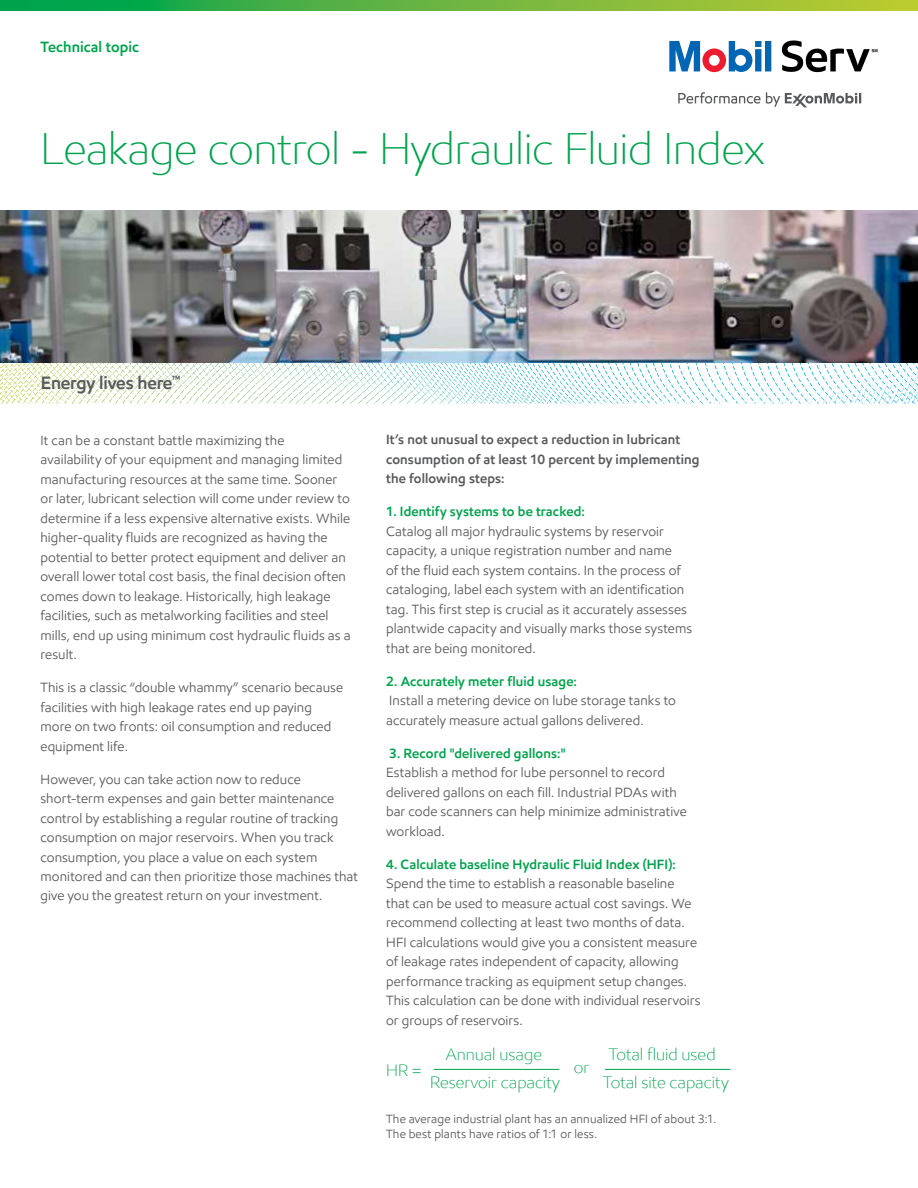
<style>
.page{position:relative;width:918px;height:1188px;background:#fff}
.page>*{position:absolute;margin:0;border:0;box-sizing:border-box;transform-origin:0 0}
.t1{font:300 45px "E Mprint";letter-spacing:-.01em;color:#00a24d}
.t2{font:600 18px "E Mprint";letter-spacing:-.01em;color:#58595b}
.t3{font:300 16.8px "E Mprint";color:#00a24d}
.t4{font:600 15px "E Mprint";letter-spacing:.005em;color:#00a24d}
.t5{font:13.5px/19.5px "E Mprint";letter-spacing:.01em;color:#58595b}
.t6{font:600 13.5px "E Mprint";letter-spacing:.01em;color:#00a24d}
.t7{font:600 13.5px/19.5px "E Mprint";letter-spacing:.01em;color:#58595b}
.t8{font:12px/15px "E Mprint";letter-spacing:.01em;color:#58595b}
</style>
<div class="page">
<svg style="left:0;top:0;width:918px;height:11px;background:#62b540"></svg>
<svg style="left:165px;top:363px;width:750px;height:4px"></svg>
<img style="left:0;top:210px;width:918px;height:153px">
<hr style="left:434px;top:1069px;width:125px;height:1px;background:#00a24d">
<hr style="left:605px;top:1069px;width:126px;height:1px;background:#00a24d">
<svg style="left:669px;top:41px;width:102px;height:31px"></svg>
<svg style="left:782px;top:41px;width:95px;height:31px"></svg>
<svg style="left:678px;top:92px;width:183px;height:15px"></svg>
<p class="t4" style="left:40px;top:37px;width:100px">Technical topic</p>
<h1 class="t1" style="left:40px;top:121px;width:725px">Leakage control - Hydraulic Fluid Index</h1>
<h2 class="t2" style="left:41px;top:372px;width:141px">Energy lives here<sup>™</sup></h2>
<p class="t5" style="left:40px;top:430px;width:312px">It can be a constant battle maximizing the<br>availability of your equipment and managing limited manufacturing resources at the same time. Sooner or later, lubricant selection will come under review to determine if a less expensive alternative exists. While higher-quality fluids are recognized as having the potential to better protect equipment and deliver an overall lower total cost basis, the final decision often comes down to leakage. Historically, high leakage facilities, such as metalworking facilities and steel mills, end up using minimum cost hydraulic fluids as a result.</p>
<p class="t5" style="left:40px;top:678px;width:304px">This is a classic “double whammy” scenario because facilities with high leakage rates end up paying more on two fronts: oil consumption and reduced equipment life.</p>
<p class="t5" style="left:40px;top:769px;width:319px">However, you can take action now to reduce short-term expenses and gain better maintenance control by establishing a regular routine of tracking consumption on major reservoirs. When you track consumption, you place a value on each system monitored and can then prioritize those machines that give you the greatest return on your investment.</p>
<p class="t7" style="left:386px;top:430px;width:315px">It’s not unusual to expect a reduction in lubricant consumption of at least 10 percent by implementing the following steps:</p>
<p class="t6" style="left:386px;top:504px;width:200px">1. Identify systems to be tracked:</p>
<p class="t5" style="left:386px;top:522px;width:308px">Catalog all major hydraulic systems by reservoir capacity, a unique registration number and name<br>of the fluid each system contains. In the process of cataloging, label each system with an identification tag. This first step is crucial as it accurately assesses plantwide capacity and visually marks those systems that are being monitored.</p>
<p class="t6" style="left:386px;top:673px;width:192px">2. Accurately meter fluid usage:</p>
<p class="t5" style="left:386px;top:691px;width:291px">Install a metering device on lube storage tanks to accurately measure actual gallons delivered.</p>
<p class="t6" style="left:389px;top:745px;width:178px">3. Record "delivered gallons:"</p>
<p class="t5" style="left:386px;top:763px;width:302px">Establish a method for lube personnel to record delivered gallons on each fill. Industrial PDAs with bar code scanners can help minimize administrative workload.</p>
<p class="t6" style="left:386px;top:856px;width:291px">4. Calculate baseline Hydraulic Fluid Index (HFI):</p>
<p class="t5" style="left:386px;top:874px;width:316px">Spend the time to establish a reasonable baseline that can be used to measure actual cost savings. We recommend collecting at least two months of data.<br>HFI calculations would give you a consistent measure of leakage rates independent of capacity, allowing performance tracking as equipment setup changes.<br>This calculation can be done with individual reservoirs or groups of reservoirs.</p>
<p class="t3" style="left:386px;top:1060px;width:37px">HR =</p>
<p class="t3" style="left:446px;top:1044px;width:98px">Annual usage</p>
<p class="t3" style="left:609px;top:1044px;width:108px">Total fluid used</p>
<p class="t3" style="left:430px;top:1072px;width:131px">Reservoir capacity</p>
<p class="t3" style="left:603px;top:1072px;width:127px">Total site capacity</p>
<p class="t3" style="left:574px;top:1057px;width:17px">or</p>
<p class="t8" style="left:386px;top:1111px;width:332px">The average industrial plant has an annualized HFI of about 3:1.<br>The best plants have ratios of 1:1 or less.</p>
</div>
